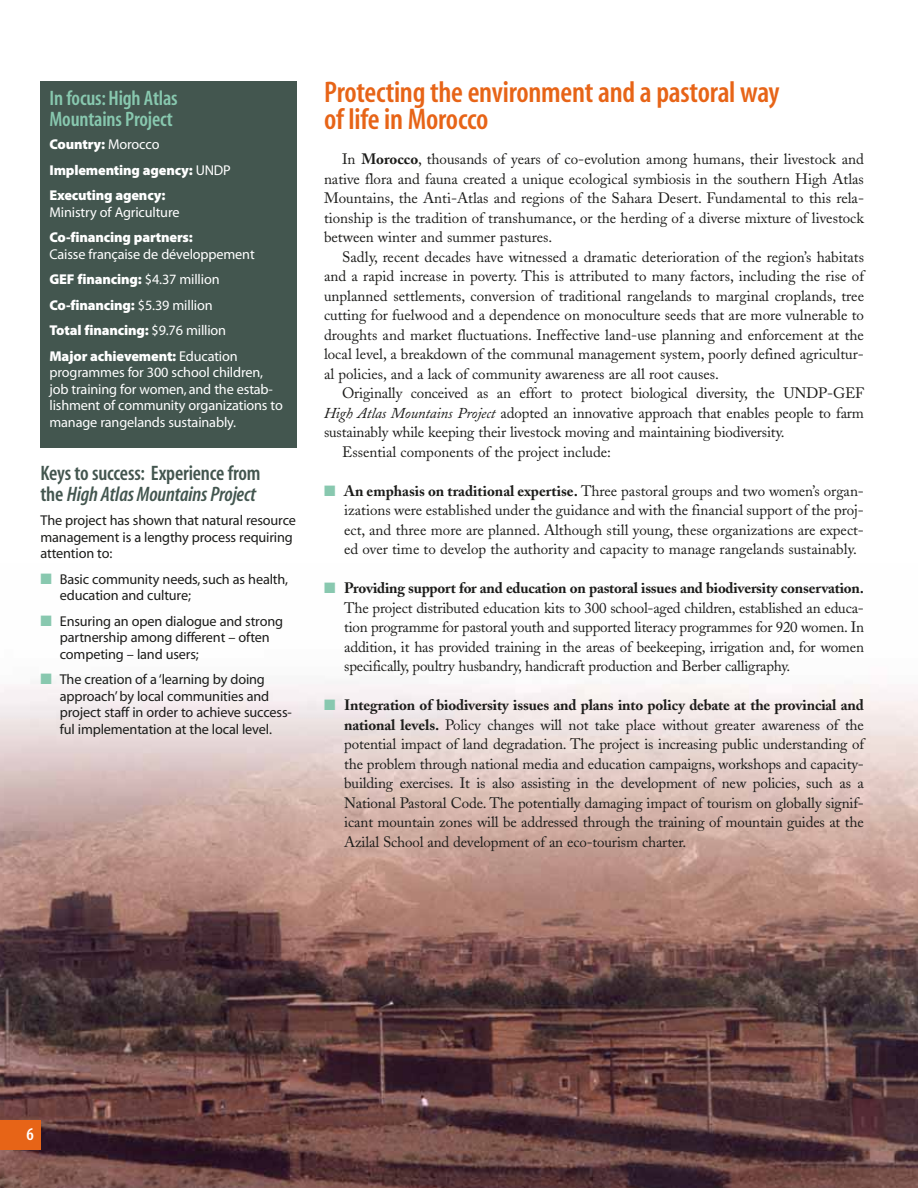
<style>
.page{position:relative;width:918px;height:1188px;background:#fff}
.page>*{position:absolute;margin:0;border:0;box-sizing:border-box;transform-origin:0 0}
.t1{font:30px/27px "Myriad MM 565 300";letter-spacing:-.01em;color:#e76417}
.t2{font:21px/21px "Myriad MM 565 300";letter-spacing:-.01em;color:#88c8af}
.t3{font:21px "Myriad MM 565 300";letter-spacing:-.01em;color:#43564f}
.t4{font:italic 600 condensed 21px "Myriad";letter-spacing:-.01em;color:#43564f}
.t5{font:18px "Myriad MM 565 300";color:#fff}
.t6{font:15px/19.5px "Adobe Caslon";letter-spacing:-.01em;color:#1c1c1a;text-align:justify}
.t7{font:14.25px/16.5px "Myriad";letter-spacing:-.01em;color:#1c1c1a}
.t8{font:900 14.25px/25.5px "Myriad Pro";letter-spacing:-.01em;color:#fff}
.t9{font:14.25px/16.5px "Myriad";letter-spacing:-.01em;color:#fff}
.s1{font-family:"Myriad";font-weight:400}
.s2{font-family:"Myriad MM 565 300";font-weight:400;font-style:normal;font-stretch:normal}
.s3{color:#88c8af}
.s4{font-weight:700}
.s5{font-style:italic}
</style>
<div class="page">
<img style="left:0;top:682px;width:918px;height:506px">
<div style="left:0;top:1120px;width:40px;height:30px;background:#e76417"></div>
<div style="left:40px;top:81px;width:257px;height:366px;background:#43564f"></div>
<h2 class="t2" style="left:49px;top:89px;width:130px">In focus: High Atlas<br>Mountains Project</h2>
<p class="t8" style="left:49px;top:133px;width:183px">Country: <span class="s1">Morocco<br></span>Implementing agency: <span class="s1">UNDP<br></span>Executing agency:</p>
<p class="t9" style="left:49px;top:205px;width:132px">Ministry of Agriculture</p>
<p class="t8" style="left:49px;top:226px;width:145px">Co-financing partners:</p>
<p class="t9" style="left:49px;top:247px;width:207px">Caisse française de développement</p>
<p class="t8" style="left:49px;top:268px;width:190px">GEF financing: <span class="s1">$4.37 million<br></span>Co-financing: <span class="s1">$5.39 million<br></span>Total financing: <span class="s1">$9.76 million<br></span>Major achievement: <span class="s1">Education</span></p>
<p class="t9" style="left:49px;top:365px;width:235px">programmes for 300 school children, job training for women, and the estab&shy;lishment of community organizations to manage rangelands sustainably.</p>
<h2 class="t3" style="left:40px;top:467px;width:222px">Keys to success: Experience from</h2>
<h2 class="t4" style="left:40px;top:486px;width:217px"><span class="s2">the</span> High Atlas Mountains Project</h2>
<p class="t7" style="left:40px;top:513px;width:257px">The project has shown that natural resource management is a lengthy process requiring attention to:</p>
<p class="t7" style="left:60px;top:572px;width:230px;text-indent:-19px"><span class="s3">■</span> Basic community needs, such as health, education and culture;</p>
<p class="t7" style="left:60px;top:614px;width:225px;text-indent:-19px"><span class="s3">■</span> Ensuring an open dialogue and strong partnership among different – often competing – land users;</p>
<p class="t7" style="left:60px;top:672px;width:234px;text-indent:-19px"><span class="s3">■</span> The creation of a ‘learning by doing approach’ by local communities and project staff in order to achieve success&shy;ful implementation at the local level.</p>
<h1 class="t1" style="left:324px;top:81px;width:457px">Protecting the environment and a pastoral way of life in Morocco</h1>
<p class="t6" style="left:324px;top:151px;width:542px;text-indent:18px">In <span class="s4">Morocco</span>, thousands of years of co-evolution among humans, their livestock and native flora and fauna created a unique ecological symbiosis in the southern High Atlas Mountains, the Anti-Atlas and regions of the Sahara Desert. Fundamental to this rela&shy;tionship is the tradition of transhumance, or the herding of a diverse mixture of livestock between winter and summer pastures.</p>
<p class="t6" style="left:324px;top:249px;width:542px;text-indent:18px">Sadly, recent decades have witnessed a dramatic deterioration of the region’s habitats and a rapid increase in poverty. This is attributed to many factors, including the rise of unplanned settlements, conversion of traditional rangelands to marginal croplands, tree cutting for fuelwood and a dependence on monoculture seeds that are more vulnerable to droughts and market fluctuations. Ineffective land-use planning and enforcement at the local level, a breakdown of the communal management system, poorly defined agricultur&shy;al policies, and a lack of community awareness are all root causes.</p>
<p class="t6" style="left:342px;top:385px;width:523px">Originally conceived as an effort to protect biological diversity, the UNDP-GEF</p>
<p class="t6" style="left:324px;top:405px;width:542px"><span class="s5">High Atlas Mountains Project</span> adopted an innovative approach that enables people to farm</p>
<p class="t6" style="left:324px;top:424px;width:462px">sustainably while keeping their livestock moving and maintaining biodiversity.</p>
<p class="t6" style="left:342px;top:444px;width:271px">Essential components of the project include:</p>
<p class="t6" style="left:344px;top:483px;width:521px;text-indent:-20px"><span class="s3">■</span> <span class="s4">An emphasis on traditional expertise.</span> Three pastoral groups and two women’s organ&shy;izations were established under the guidance and with the financial support of the proj&shy;ect, and three more are planned. Although still young, these organizations are expect&shy;ed over time to develop the authority and capacity to manage rangelands sustainably.</p>
<p class="t6" style="left:344px;top:580px;width:521px;text-indent:-20px"><span class="s3">■</span> <span class="s4">Providing support for and education on pastoral issues and biodiversity conservation.<br></span>The project distributed education kits to 300 school-aged children, established an educa&shy;tion programme for pastoral youth and supported literacy programmes for 920 women. In addition, it has provided training in the areas of beekeeping, irrigation and, for women specifically, poultry husbandry, handicraft production and Berber calligraphy.</p>
<p class="t6" style="left:344px;top:697px;width:521px;text-indent:-20px"><span class="s3">■</span> <span class="s4">Integration of biodiversity issues and plans into policy debate at the provincial and national levels.</span> Policy changes will not take place without greater awareness of the potential impact of land degradation. The project is increasing public understanding of the problem through national media and education campaigns, workshops and capacity&shy;building exercises. It is also assisting in the development of new policies, such as a National Pastoral Code. The potentially damaging impact of tourism on globally signif&shy;icant mountain zones will be addressed through the training of mountain guides at the Azilal School and development of an eco-tourism charter.</p>
<p class="t5" style="left:26px;top:1128px;width:9px">6</p>
</div>
